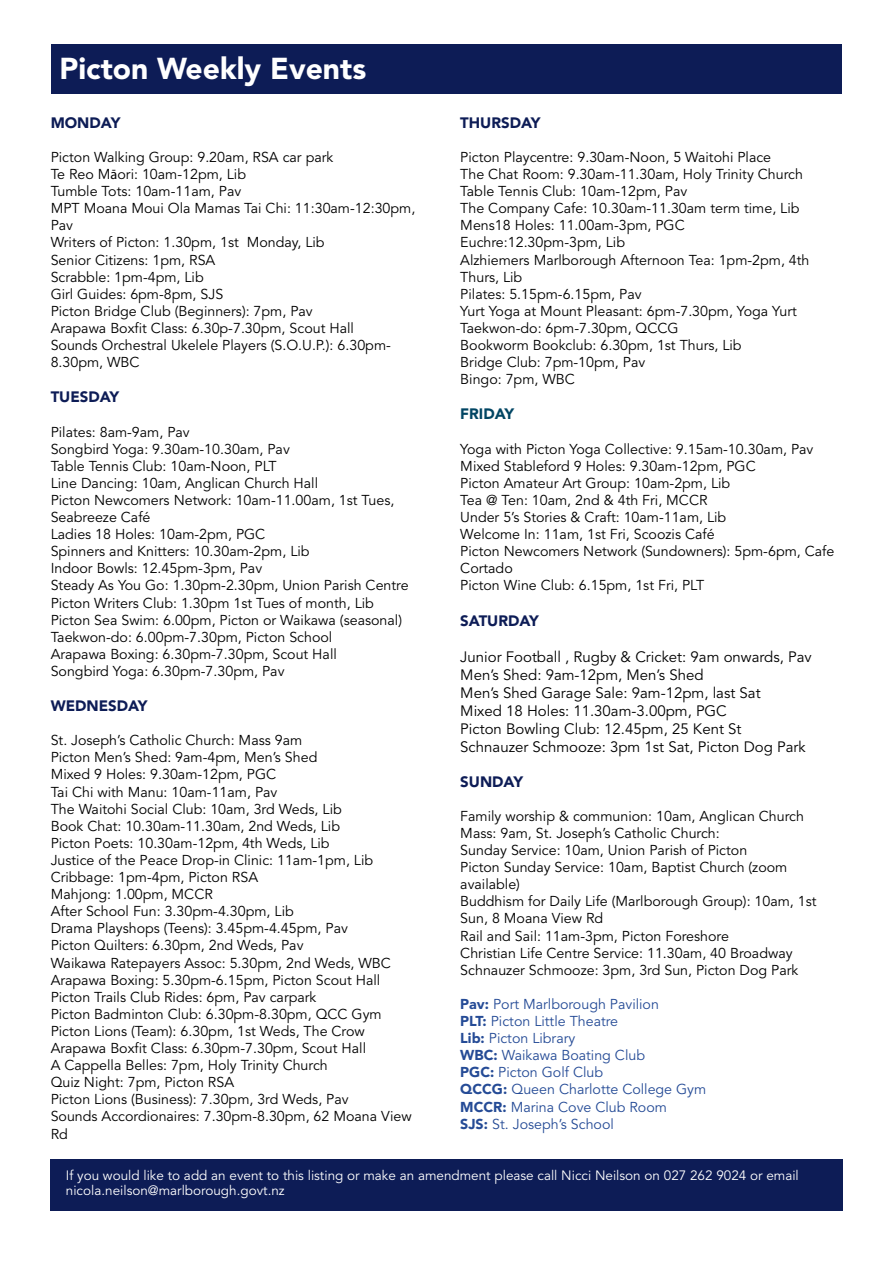
<style>
.page{position:relative;width:893px;height:1263px;background:#fff}
.page>*{position:absolute;margin:0;border:0;box-sizing:border-box;transform-origin:0 0}
.t1{font:900 30px "Avenir";color:#fff}
.t2{font:15px/18px "Avenir";color:#000}
.t3{font:900 15px "Avenir";color:#0d1c56}
.t4{font:900 15px "Avenir";color:#004563}
.t5{font:14.25px/17.1px "Avenir";color:#000}
.t6{font:14.25px/17.1px "Avenir";color:#254b96}
.t7{font:13.5px/15px "Avenir";color:#fff}
.s1{font-family:"Myriad Pro"}
.s2{font-weight:900}
</style>
<div class="page">
<div style="left:51px;top:44px;width:791px;height:50px;background:#0d1c56"></div>
<div style="left:50px;top:1160px;width:793px;height:51px;background:#0d1c56"></div>
<h1 class="t1" style="left:60px;top:50px;width:308px">Picton Weekly Events</h1>
<p class="t3" style="left:51px;top:113px;width:71px">MONDAY</p>
<p class="t5" style="left:51px;top:149px;width:366px">Picton Walking Group: 9.20am, RSA car park<br>Te Reo M<span class="s1">ā</span>ori: 10am-12pm, Lib<br>Tumble Tots: 10am-11am, Pav<br>MPT Moana Moui Ola Mamas Tai Chi: 11:30am-12:30pm, Pav<br>Writers of Picton: 1.30pm, 1st Monday, Lib<br>Senior Citizens: 1pm, RSA<br>Scrabble: 1pm-4pm, Lib<br>Girl Guides: 6pm-8pm, SJS<br>Picton Bridge Club (Beginners): 7pm, Pav<br>Arapawa Boxfit Class: 6.30p-7.30pm, Scout Hall<br>Sounds Orchestral Ukelele Players (S.O.U.P.): 6.30pm-8.30pm, WBC</p>
<p class="t3" style="left:51px;top:388px;width:70px">TUESDAY</p>
<p class="t5" style="left:51px;top:423px;width:359px">Pilates: 8am-9am, Pav<br>Songbird Yoga: 9.30am-10.30am, Pav<br>Table Tennis Club: 10am-Noon, PLT<br>Line Dancing: 10am, Anglican Church Hall<br>Picton Newcomers Network: 10am-11.00am, 1st Tues, Seabreeze Café<br>Ladies 18 Holes: 10am-2pm, PGC<br>Spinners and Knitters: 10.30am-2pm, Lib<br>Indoor Bowls: 12.45pm-3pm, Pav<br>Steady As You Go: 1.30pm-2.30pm, Union Parish Centre Picton Writers Club: 1.30pm 1st Tues of month, Lib Picton Sea Swim: 6.00pm, Picton or Waikawa (seasonal)<br>Taekwon-do: 6.00pm-7.30pm, Picton School<br>Arapawa Boxing: 6.30pm-7.30pm, Scout Hall<br>Songbird Yoga: 6.30pm-7.30pm, Pav</p>
<p class="t3" style="left:51px;top:697px;width:98px">WEDNESDAY</p>
<p class="t5" style="left:51px;top:732px;width:362px">St. Joseph’s Catholic Church: Mass 9am<br>Picton Men’s Shed: 9am-4pm, Men’s Shed<br>Mixed 9 Holes: 9.30am-12pm, PGC<br>Tai Chi with Manu: 10am-11am, Pav<br>The Waitohi Social Club: 10am, 3rd Weds, Lib<br>Book Chat: 10.30am-11.30am, 2nd Weds, Lib<br>Picton Poets: 10.30am-12pm, 4th Weds, Lib<br>Justice of the Peace Drop-in Clinic: 11am-1pm, Lib Cribbage: 1pm-4pm, Picton RSA<br>Mahjong: 1.00pm, MCCR<br>After School Fun: 3.30pm-4.30pm, Lib<br>Drama Playshops (Teens): 3.45pm-4.45pm, Pav<br>Picton Quilters: 6.30pm, 2nd Weds, Pav<br>Waikawa Ratepayers Assoc: 5.30pm, 2nd Weds, WBC Arapawa Boxing: 5.30pm-6.15pm, Picton Scout Hall Picton Trails Club Rides: 6pm, Pav carpark<br>Picton Badminton Club: 6.30pm-8.30pm, QCC Gym Picton Lions (Team): 6.30pm, 1st Weds, The Crow Arapawa Boxfit Class: 6.30pm-7.30pm, Scout Hall<br>A Cappella Belles: 7pm, Holy Trinity Church<br>Quiz Night: 7pm, Picton RSA<br>Picton Lions (Business): 7.30pm, 3rd Weds, Pav<br>Sounds Accordionaires: 7.30pm-8.30pm, 62 Moana View Rd</p>
<p class="t3" style="left:460px;top:113px;width:82px">THURSDAY</p>
<p class="t5" style="left:460px;top:149px;width:351px">Picton Playcentre: 9.30am-Noon, 5 Waitohi Place<br>The Chat Room: 9.30am-11.30am, Holy Trinity Church Table Tennis Club: 10am-12pm, Pav<br>The Company Cafe: 10.30am-11.30am term time, Lib Mens18 Holes: 11.00am-3pm, PGC Euchre:12.30pm-3pm, Lib<br>Alzhiemers Marlborough Afternoon Tea: 1pm-2pm, 4th Thurs, Lib<br>Pilates: 5.15pm-6.15pm, Pav<br>Yurt Yoga at Mount Pleasant: 6pm-7.30pm, Yoga Yurt Taekwon-do: 6pm-7.30pm, QCCG<br>Bookworm Bookclub: 6.30pm, 1st Thurs, Lib<br>Bridge Club: 7pm-10pm, Pav<br>Bingo: 7pm, WBC</p>
<p class="t4" style="left:460px;top:405px;width:55px">FRIDAY</p>
<p class="t5" style="left:460px;top:440px;width:375px">Yoga with Picton Yoga Collective: 9.15am-10.30am, Pav Mixed Stableford 9 Holes: 9.30am-12pm, PGC<br>Picton Amateur Art Group: 10am-2pm, Lib<br>Tea @ Ten: 10am, 2nd &amp; 4th Fri, MCCR<br>Under 5’s Stories &amp; Craft: 10am-11am, Lib<br>Welcome In: 11am, 1st Fri, Scoozis Café<br>Picton Newcomers Network (Sundowners): 5pm-6pm, Cafe Cortado<br>Picton Wine Club: 6.15pm, 1st Fri, PLT</p>
<p class="t3" style="left:460px;top:611px;width:80px">SATURDAY</p>
<p class="t2" style="left:460px;top:648px;width:353px">Junior Football , Rugby &amp; Cricket: 9am onwards, Pav Men’s Shed: 9am-12pm, Men’s Shed<br>Men’s Shed Garage Sale: 9am-12pm, last Sat<br>Mixed 18 Holes: 11.30am-3.00pm, PGC<br>Picton Bowling Club: 12.45pm, 25 Kent St Schnauzer Schmooze: 3pm 1st Sat, Picton Dog Park</p>
<p class="t3" style="left:460px;top:772px;width:64px">SUNDAY</p>
<p class="t5" style="left:460px;top:808px;width:358px">Family worship &amp; communion: 10am, Anglican Church Mass: 9am, St. Joseph’s Catholic Church:<br>Sunday Service: 10am, Union Parish of Picton<br>Picton Sunday Service: 10am, Baptist Church (zoom available)<br>Buddhism for Daily Life (Marlborough Group): 10am, 1st Sun, 8 Moana View Rd<br>Rail and Sail: 11am-3pm, Picton Foreshore<br>Christian Life Centre Service: 11.30am, 40 Broadway Schnauzer Schmooze: 3pm, 3rd Sun, Picton Dog Park</p>
<p class="t6" style="left:460px;top:996px;width:247px"><span class="s2">Pav:</span> Port Marlborough Pavilion<br><span class="s2">PLT:</span> Picton Little Theatre<br><span class="s2">Lib:</span> Picton Library<br><span class="s2">WBC:</span> Waikawa Boating Club<br><span class="s2">PGC:</span> Picton Golf Club<br><span class="s2">QCCG:</span> Queen Charlotte College Gym<br><span class="s2">MCCR:</span> Marina Cove Club Room<br><span class="s2">SJS:</span> St. Joseph’s School</p>
<p class="t7" style="left:66px;top:1168px;width:734px">If you would like to add an event to this listing or make an amendment please call Nicci Neilson on 027 262 9024 or email nicola.neilson@marlborough.govt.nz</p>
</div>
